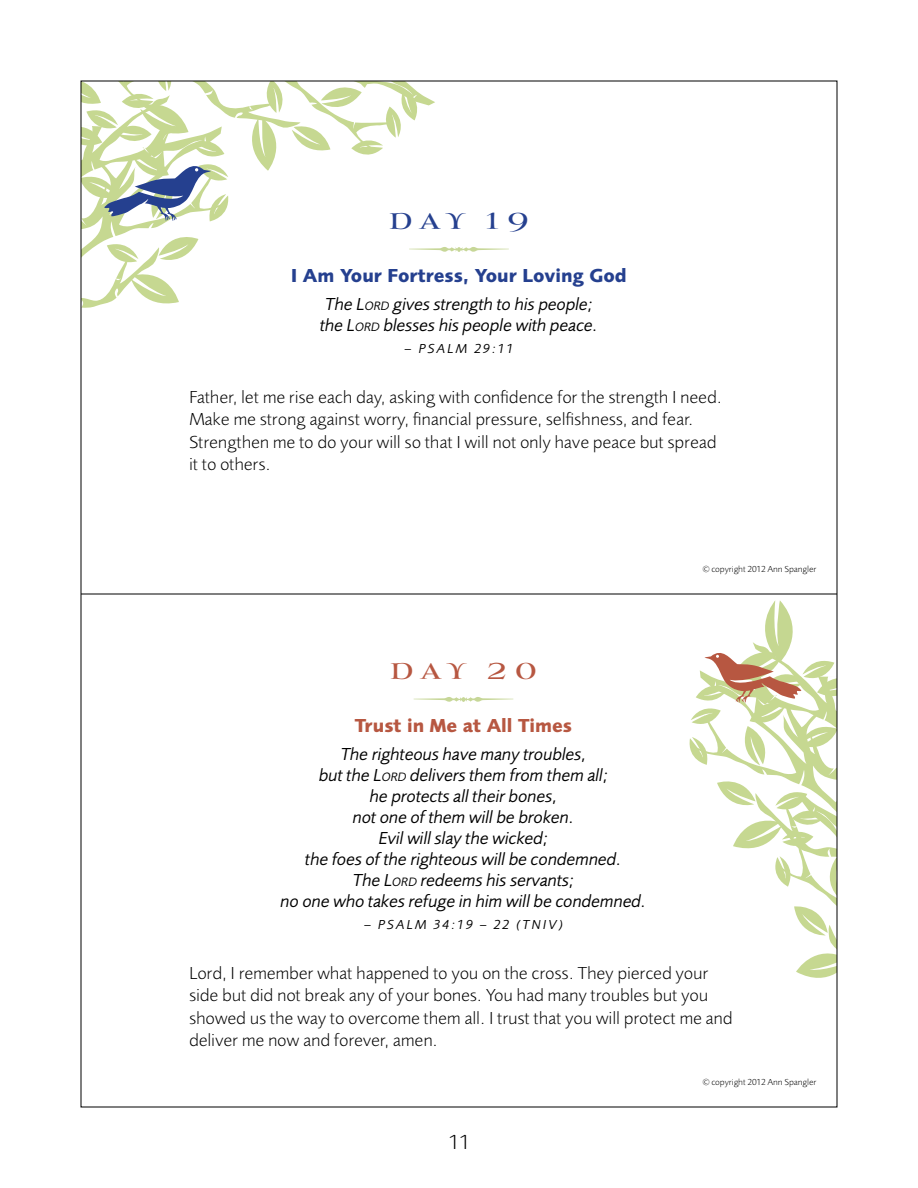
<style>
.page{position:relative;width:918px;height:1188px;background:#fff}
.page>*{position:absolute;margin:0;border:0;box-sizing:border-box;transform-origin:0 0}
.t1{font:500 33px "Mynaruse Royale";color:#b75741}
.t2{font:500 33px "Mynaruse Royale";color:#25408f}
.t3{font:300 21px "Foundry Sans";color:#000}
.t4{font:700 19.5px "Foundry Sans";color:#25408f}
.t5{font:700 19.5px "Foundry Sans";color:#b75741}
.t6{font:300 18px/22.5px "Foundry Sans";color:#000}
.t7{font:italic 18px/21px "Foundry Sans";letter-spacing:-.005em;color:#000;text-align:center}
.t8{font:italic 13.5px "Foundry Sans";letter-spacing:.15em;color:#000}
.t9{font:300 9px "Foundry Sans";color:#000}
.s1{font-style:inherit}
.s2{font-size:12.6px}
</style>
<div class="page">
<svg style="left:413px;top:697px;width:101px;height:5px"></svg>
<svg style="left:80px;top:80px;width:429px;height:255px"></svg>
<svg style="left:689px;top:600px;width:146px;height:378px"></svg>
<hr style="left:81px;top:594px;width:756px;height:1px;background:#000">
<h1 class="t2" style="left:385px;top:199px;width:150px">day 19</h1>
<p class="t4" style="left:291px;top:264px;width:337px">I Am Your Fortress, Your Loving God</p>
<p class="t7" style="left:320px;top:293px;width:279px;text-align:left">The <span class="s1">L</span><span class="s2">ORD</span> gives strength to his people; the <span class="s1">L</span><span class="s2">ORD</span> blesses his people with peace.</p>
<p class="t8" style="left:405px;top:341px;width:110px">– Psalm 29:11</p>
<p class="t6" style="left:189px;top:386px;width:534px">Father, let me rise each day, asking with confidence for the strength I need.<br>Make me strong against worry, financial pressure, selfishness, and fear.<br>Strengthen me to do your will so that I will not only have peace but spread it to others.</p>
<p class="t9" style="left:703px;top:564px;width:115px">© copyright 2012 Ann Spangler</p>
<h1 class="t1" style="left:386px;top:649px;width:157px">day 20</h1>
<p class="t5" style="left:355px;top:714px;width:219px">Trust in Me at All Times</p>
<p class="t7" style="left:281px;top:743px;width:367px">The righteous have many troubles,<br>but the <span class="s1">L</span><span class="s2">ORD</span> delivers them from them all;<br>he protects all their bones,<br>not one of them will be broken.<br>Evil will slay the wicked;<br>the foes of the righteous will be condemned.<br>The <span class="s1">L</span><span class="s2">ORD</span> redeems his servants;<br>no one who takes refuge in him will be condemned.</p>
<p class="t8" style="left:364px;top:917px;width:200px">– Psalm 34:19 – 22 (TNIV)</p>
<p class="t6" style="left:189px;top:962px;width:545px">Lord, I remember what happened to you on the cross. They pierced your side but did not break any of your bones. You had many troubles but you showed us the way to overcome them all. I trust that you will protect me and deliver me now and forever, amen.</p>
<p class="t3" style="left:448px;top:1129px;width:23px">11</p>
<p class="t9" style="left:703px;top:1077px;width:115px">© copyright 2012 Ann Spangler</p>
</div>
